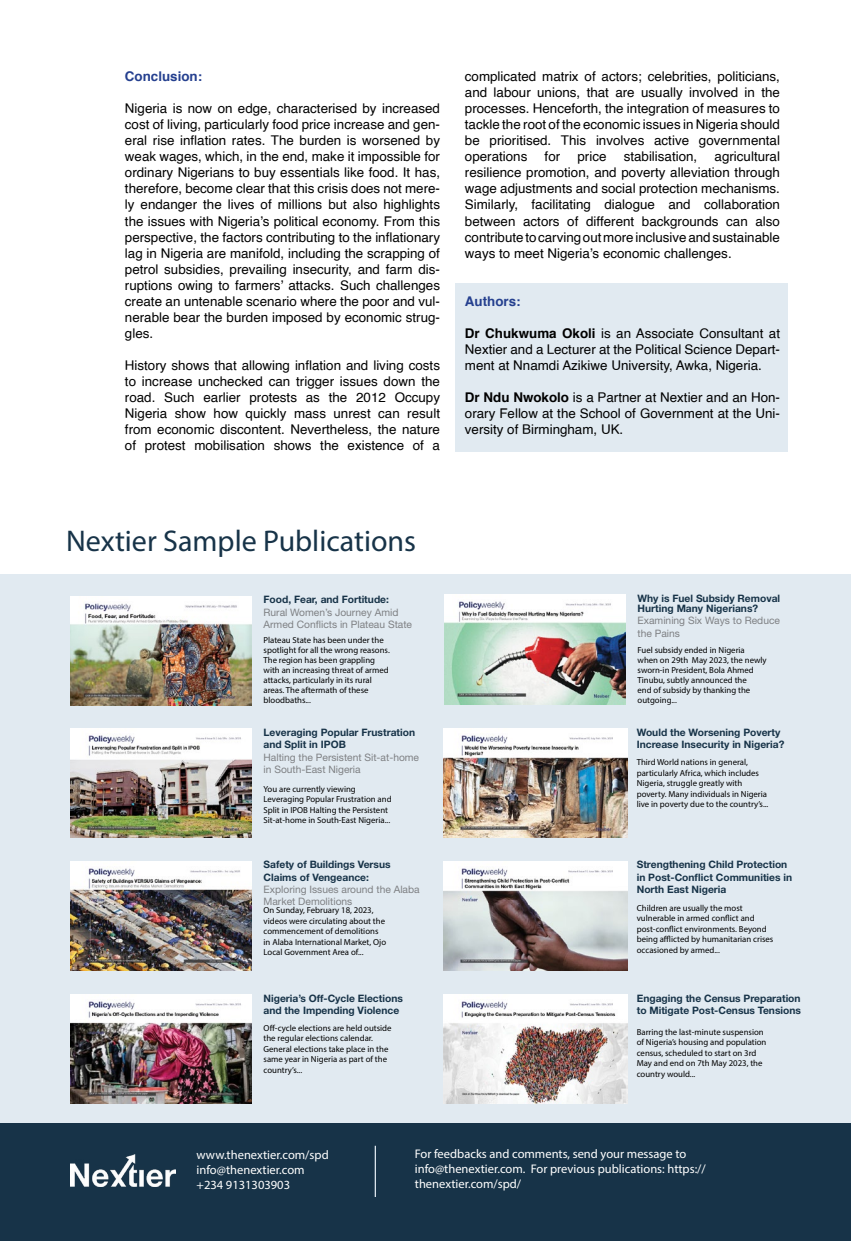
<style>
.page{position:relative;width:851px;height:1241px;background:#fff}
.page>*{position:absolute;margin:0;border:0;box-sizing:border-box;transform-origin:0 0}
.t1{font:30px "Myriad Pro";color:#173348}
.t2{font:13.38px/16px "Helvetica";color:#000;text-align:justify}
.t3{font:700 13.38px "Helvetica";color:#25408f}
.t4{font:12.5px/15px "Myriad Pro";color:#fff}
.t5{font:700 10.25px/12.2px "Helvetica Neue LT Std";color:#173348}
.t6{font:10.25px/12.2px "Helvetica Neue LT Std";color:#7e8083}
.t7{font:8.75px/10.5px "Myriad Pro";color:#000}
.s1{font-weight:700}
</style>
<div class="page">
<div style="left:455px;top:284px;width:332px;height:168px;background:#e1eaf1"></div>
<div style="left:0;top:574px;width:850px;height:565px;background:#e1eaf1"></div>
<div style="left:0;top:1123px;width:850px;height:117px;background:#173348"></div>
<hr style="left:374px;top:1145px;width:2px;height:51px;background:#e1eaf1">
<img style="left:70px;top:994px;width:182px;height:109px">
<img style="left:443px;top:861px;width:184px;height:109px">
<img style="left:70px;top:861px;width:182px;height:109px">
<img style="left:70px;top:728px;width:182px;height:109px">
<img style="left:444px;top:594px;width:181px;height:110px">
<img style="left:70px;top:596px;width:182px;height:109px">
<img style="left:443px;top:994px;width:184px;height:109px">
<img style="left:443px;top:728px;width:184px;height:109px">
<img style="left:70px;top:1154px;width:105px;height:32px">
<p class="t3" style="left:125px;top:65px;width:79px">Conclusion:</p>
<p class="t2" style="left:125px;top:101px;width:316px">Nigeria is now on edge, characterised by increased cost of living, particularly food price increase and gen&shy;eral rise inflation rates. The burden is worsened by weak wages, which, in the end, make it impossible for ordinary Nigerians to buy essentials like food. It has, therefore, become clear that this crisis does not mere&shy;ly endanger the lives of millions but also highlights the issues with Nigeria’s political economy. From this perspective, the factors contributing to the inflationary lag in Nigeria are manifold, including the scrapping of petrol subsidies, prevailing insecurity, and farm dis&shy;ruptions owing to farmers’ attacks. Such challenges create an untenable scenario where the poor and vul&shy;nerable bear the burden imposed by economic strug&shy;gles.</p>
<p class="t2" style="left:125px;top:358px;width:316px">History shows that allowing inflation and living costs to increase unchecked can trigger issues down the road. Such earlier protests as the 2012 Occupy Nigeria show how quickly mass unrest can result from economic discontent. Nevertheless, the nature of protest mobilisation shows the existence of a</p>
<p class="t2" style="left:465px;top:69px;width:316px">complicated matrix of actors; celebrities, politicians, and labour unions, that are usually involved in the processes. Henceforth, the integration of measures to tackle the root of the economic issues in Nigeria should be prioritised. This involves active governmental operations</p>
<p class="t2" style="left:544px;top:149px;width:17px">for</p>
<p class="t2" style="left:577px;top:149px;width:30px">price</p>
<p class="t2" style="left:623px;top:149px;width:75px">stabilisation,</p>
<p class="t2" style="left:465px;top:149px;width:316px;text-indent:249px">agricultural resilience promotion, and poverty alleviation through wage adjustments and social protection mechanisms.<br>Similarly, facilitating dialogue and collaboration between actors of different backgrounds can also contribute to carving out more inclusive and sustainable ways to meet Nigeria’s economic challenges.</p>
<p class="t3" style="left:465px;top:290px;width:57px">Authors:</p>
<p class="t2" style="left:465px;top:325px;width:316px"><span class="s1">Dr Chukwuma Okoli</span> is an Associate Consultant at Nextier and a Lecturer at the Political Science Depart&shy;ment at Nnamdi Azikiwe University, Awka, Nigeria.</p>
<p class="t2" style="left:465px;top:390px;width:316px"><span class="s1">Dr Ndu Nwokolo</span> is a Partner at Nextier and an Hon&shy;orary Fellow at the School of Government at the Uni&shy;versity of Birmingham, UK.</p>
<h1 class="t1" style="left:66px;top:522px;width:351px">Nextier Sample Publications</h1>
<p class="t5" style="left:263px;top:593px;width:127px">Food, Fear, and Fortitude:</p>
<p class="t6" style="left:263px;top:605px;width:150px">Rural Women’s Journey Amid<br>Armed Conflicts in Plateau State</p>
<p class="t7" style="left:263px;top:635px;width:128px;line-height:10px">Plateau State has been under the spotlight for all the wrong reasons.<br>The region has been grappling with an increasing threat of armed attacks, particularly in its rural areas. The aftermath of these bloodbaths...</p>
<p class="t5" style="left:263px;top:726px;width:153px">Leveraging Popular Frustration and Split in IPOB</p>
<p class="t6" style="left:263px;top:750px;width:157px">Halting the Persistent Sit-at-home in South-East Nigeria</p>
<p class="t7" style="left:263px;top:783px;width:130px">You are currently viewing Leveraging Popular Frustration and Split in IPOB Halting the Persistent Sit-at-home in South-East Nigeria...</p>
<p class="t5" style="left:263px;top:858px;width:129px">Safety of Buildings Versus<br>Claims of Vengeance:</p>
<p class="t6" style="left:263px;top:882px;width:158px">Exploring Issues around the Alaba<br>Market Demolitions</p>
<p class="t7" style="left:263px;top:904px;width:124px">On Sunday, February 18, 2023, videos were circulating about the commencement of demolitions in Alaba International Market, Ojo<br>Local Government Area of...</p>
<p class="t5" style="left:263px;top:991px;width:141px">Nigeria’s Off-Cycle Elections and the Impending Violence</p>
<p class="t7" style="left:263px;top:1022px;width:129px">Off-cycle elections are held outside the regular elections calendar.<br>General elections take place in the same year in Nigeria as part of the country’s...</p>
<p class="t5" style="left:637px;top:593px;width:144px;line-height:10px">Why is Fuel Subsidy Removal<br>Hurting Many Nigerians?</p>
<p class="t6" style="left:637px;top:614px;width:144px">Examining Six Ways to Reduce the Pains</p>
<p class="t7" style="left:637px;top:644px;width:131px;line-height:10px">Fuel subsidy ended in Nigeria when on 29th May 2023, the newly sworn-in President, Bola Ahmed<br>Tinubu, subtly announced the<br>end of subsidy by thanking the outgoing...</p>
<p class="t5" style="left:636px;top:726px;width:149px">Would the Worsening Poverty<br>Increase Insecurity in Nigeria?</p>
<p class="t7" style="left:636px;top:757px;width:133px">Third World nations in general, particularly Africa, which includes Nigeria, struggle greatly with poverty. Many individuals in Nigeria live in poverty due to the country’s...</p>
<p class="t5" style="left:636px;top:858px;width:157px">Strengthening Child Protection in Post-Conflict Communities in<br>North East Nigeria</p>
<p class="t7" style="left:636px;top:902px;width:138px">Children are usually the most vulnerable in armed conflict and post-conflict environments. Beyond being afflicted by humanitarian crises occasioned by armed...</p>
<p class="t5" style="left:636px;top:991px;width:166px">Engaging the Census Preparation to Mitigate Post-Census Tensions</p>
<p class="t7" style="left:636px;top:1026px;width:131px">Barring the last-minute suspension of Nigeria’s housing and population census, scheduled to start on 3rd<br>May and end on 7th May 2023, the country would...</p>
<p class="t4" style="left:196px;top:1147px;width:133px">www.thenextier.com/spd info@thenextier.com +234 9131303903</p>
<p class="t4" style="left:415px;top:1145px;width:292px">For feedbacks and comments, send your message to info@thenextier.com. For previous publications: https:// thenextier.com/spd/</p>
</div>
